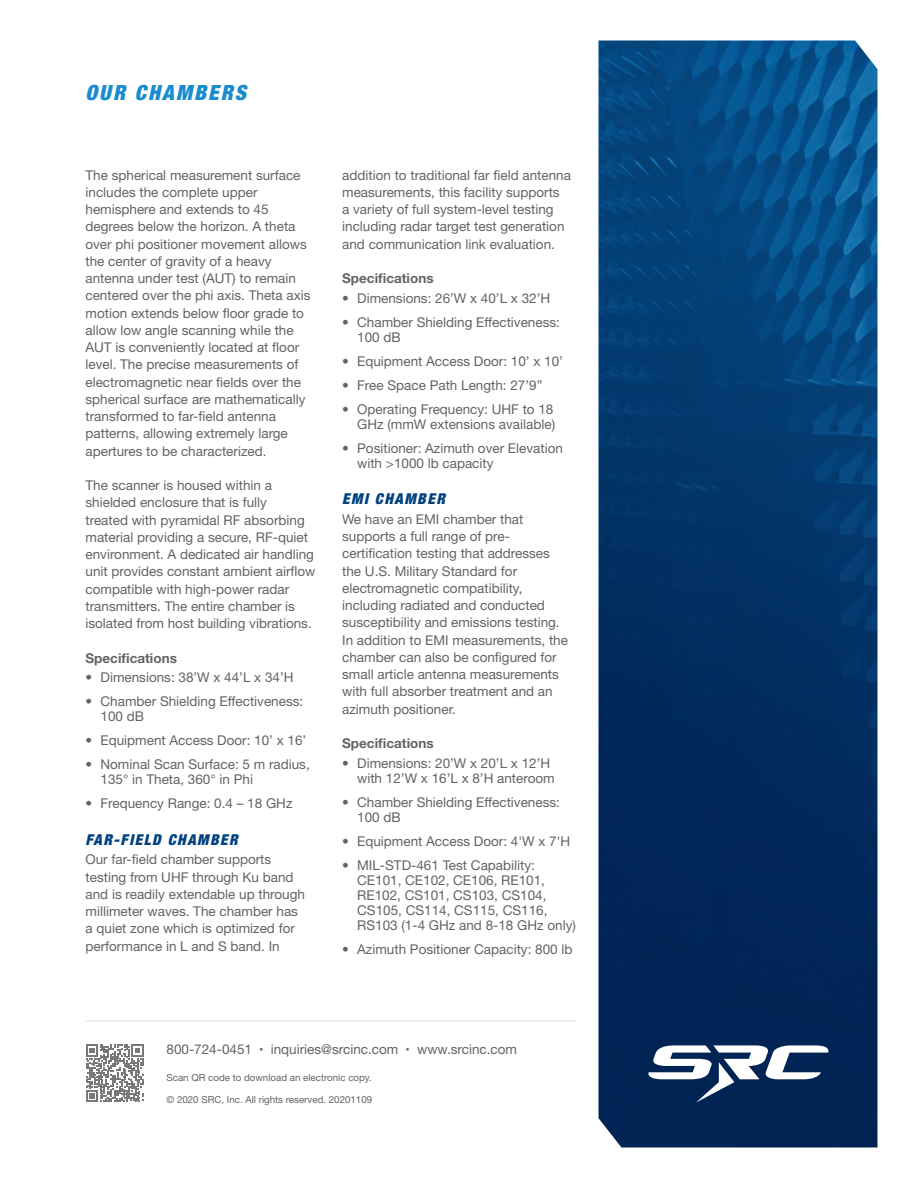
<style>
.page{position:relative;width:918px;height:1188px;background:#fff}
.page>*{position:absolute;margin:0;border:0;box-sizing:border-box;transform-origin:0 0}
.t1{font:italic 900 condensed 21px "Helvetica Neue LT Std";letter-spacing:.1em;color:#198ccd}
.t2{font:italic 900 condensed 15px "Helvetica Neue LT Std";letter-spacing:.1em;color:#014181}
.t3{font:13.5px/17.2px "Helvetica Neue LT Std";color:#636366}
.t4{font:700 13.5px "Helvetica Neue LT Std";color:#636366}
.t5{font:9.75px "Helvetica Neue LT Std";color:#636366}
.s1{font-size:7.5px}
</style>
<div class="page">
<img style="left:598px;top:40px;width:280px;height:1108px">
<hr style="left:86px;top:1020px;width:490px;height:2px;background:#e6e7e9">
<svg style="left:647px;top:1045px;width:183px;height:58px"></svg>
<svg style="left:86px;top:1044px;width:58px;height:58px"></svg>
<h1 class="t1" style="left:86px;top:80px;width:162px">OUR CHAMBERS</h1>
<h1 class="t3" style="left:86px;top:166px;width:227px">The spherical measurement surface includes the complete upper hemisphere and extends to 45 degrees below the horizon. A theta over phi positioner movement allows the center of gravity of a heavy antenna under test (AUT) to remain centered over the phi axis. Theta axis motion extends below floor grade to allow low angle scanning while the AUT is conveniently located at floor level. The precise measurements of electromagnetic near fields over the spherical surface are mathematically transformed to far-field antenna patterns, allowing extremely large apertures to be characterized.</h1>
<h1 class="t3" style="left:86px;top:476px;width:232px">The scanner is housed within a shielded enclosure that is fully<br>treated with pyramidal RF absorbing material providing a secure, RF-quiet environment. A dedicated air handling unit provides constant ambient airflow compatible with high-power radar transmitters. The entire chamber is isolated from host building vibrations.</h1>
<h1 class="t4" style="left:86px;top:649px;width:93px">Specifications</h1>
<h1 class="t3" style="left:86px;top:668px;width:210px">• Dimensions: 38’W x 44’L x 34’H</h1>
<h1 class="t3" style="left:100px;top:694px;width:204px;line-height:15px;text-indent:-15px">• Chamber Shielding Effectiveness:<br>100 dB</h1>
<h1 class="t3" style="left:86px;top:731px;width:222px">• Equipment Access Door: 10’ x 16’</h1>
<h1 class="t3" style="left:100px;top:757px;width:211px;line-height:15px;text-indent:-15px">• Nominal Scan Surface: 5 m radius,<br>135° in Theta, 360° in Phi</h1>
<h1 class="t3" style="left:86px;top:794px;width:209px">• Frequency Range: 0.4 – 18 GHz</h1>
<h1 class="t2" style="left:86px;top:830px;width:154px">FAR-FIELD CHAMBER</h1>
<h1 class="t3" style="left:86px;top:851px;width:221px">Our far-field chamber supports testing from UHF through Ku band and is readily extendable up through millimeter waves. The chamber has a quiet zone which is optimized for performance in L and S band. In</h1>
<h1 class="t3" style="left:342px;top:166px;width:230px">addition to traditional far field antenna measurements, this facility supports<br>a variety of full system-level testing including radar target test generation and communication link evaluation.</h1>
<h1 class="t4" style="left:342px;top:270px;width:93px">Specifications</h1>
<h1 class="t3" style="left:342px;top:289px;width:210px">• Dimensions: 26’W x 40’L x 32’H</h1>
<h1 class="t3" style="left:357px;top:314px;width:204px;line-height:15px;text-indent:-15px">• Chamber Shielding Effectiveness:<br>100 dB</h1>
<h1 class="t3" style="left:342px;top:352px;width:222px">• Equipment Access Door: 10’ x 10’</h1>
<h1 class="t3" style="left:342px;top:376px;width:202px">• Free Space Path Length: 27’9”</h1>
<h1 class="t3" style="left:342px;top:401px;width:215px;line-height:15px;text-align:right">• Operating Frequency: UHF to 18<br>GHz (mmW extensions available)</h1>
<h1 class="t3" style="left:357px;top:440px;width:207px;line-height:15px;text-indent:-15px">• Positioner: Azimuth over Elevation with &gt;1000 lb capacity</h1>
<h1 class="t2" style="left:342px;top:490px;width:104px">EMI CHAMBER</h1>
<h1 class="t3" style="left:342px;top:510px;width:227px">We have an EMI chamber that supports a full range of pre&shy;certification testing that addresses the U.S. Military Standard for electromagnetic compatibility, including radiated and conducted susceptibility and emissions testing.<br>In addition to EMI measurements, the chamber can also be configured for small article antenna measurements with full absorber treatment and an azimuth positioner.</h1>
<h1 class="t4" style="left:342px;top:735px;width:93px">Specifications</h1>
<h1 class="t3" style="left:357px;top:755px;width:199px;line-height:15px;text-indent:-15px">• Dimensions: 20’W x 20’L x 12’H with 12’W x 16’L x 8’H anteroom</h1>
<h1 class="t3" style="left:357px;top:794px;width:204px;line-height:15px;text-indent:-15px">• Chamber Shielding Effectiveness:<br>100 dB</h1>
<h1 class="t3" style="left:342px;top:832px;width:230px">• Equipment Access Door: 4'W x 7'H</h1>
<h1 class="t3" style="left:357px;top:857px;width:220px;line-height:15px;text-indent:-15px">• MIL-STD-461 Test Capability:<br>CE101, CE102, CE106, RE101,<br>RE102, CS101, CS103, CS104,<br>CS105, CS114, CS115, CS116,<br>RS103 (1-4 GHz and 8-18 GHz only)</h1>
<h1 class="t3" style="left:342px;top:940px;width:232px">• Azimuth Positioner Capacity: 800 lb</h1>
<h1 class="t3" style="left:166px;top:1040px;width:98px">800-724-0451 <span class="s1">•</span></h1>
<h1 class="t3" style="left:271px;top:1040px;width:248px">inquiries@srcinc.com <span class="s1">•</span> www.srcinc.com</h1>
<h1 class="t5" style="left:166px;top:1071px;width:207px">Scan QR code to download an electronic copy.</h1>
<h1 class="t5" style="left:166px;top:1094px;width:207px">© 2020 SRC, Inc. All rights reserved. 20201109</h1>
</div>
